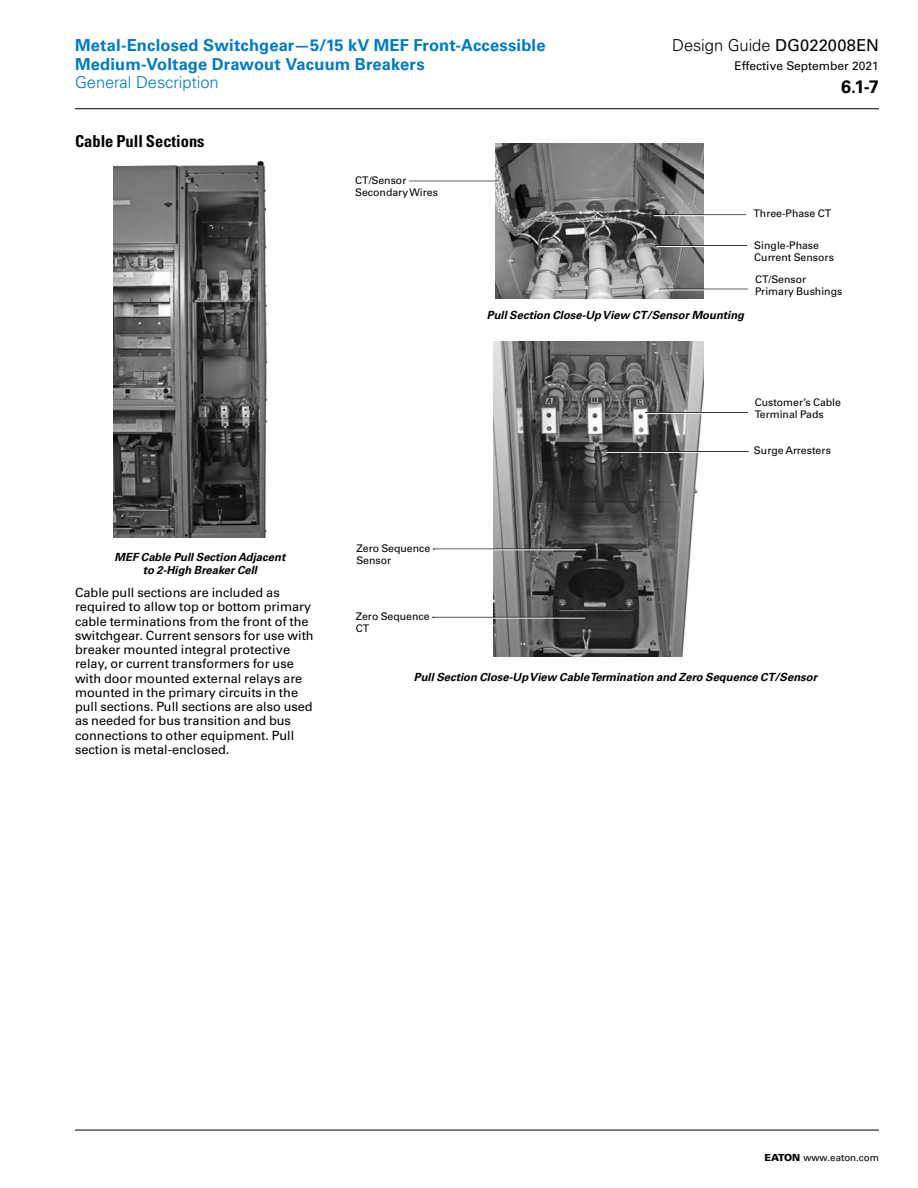
<style>
.page{position:relative;width:918px;height:1188px;background:#fff}
.page>*{position:absolute;margin:0;border:0;box-sizing:border-box;transform-origin:0 0}
.t1{font:700 18px "Univers LT Std";color:#000}
.t2{font:700 16.5px/18.8px "Univers LT Std";letter-spacing:.01em;color:#007ac2}
.t3{font:300 16.5px "Univers LT Std";letter-spacing:-.005em;color:#000}
.t4{font:300 16.5px "Univers LT Std";letter-spacing:-.005em;color:#007ac2}
.t5{font:700 condensed 16.5px "Univers LT Std";color:#000}
.t6{font:12.75px/14.2px "Univers LT Std";color:#000}
.t7{font:12px "Univers LT Std";color:#000}
.t8{font:italic 700 11.25px/12.8px "Univers LT Std";color:#000;text-align:center}
.t9{font:10.5px/12px "Univers LT Std";color:#000}
.t10{font:9.75px "Univers LT Std";color:#000}
.s1{font-weight:400}
.s2{font-weight:900}
</style>
<div class="page">
<img style="left:113px;top:160px;width:155px;height:378px">
<img style="left:495px;top:143px;width:208px;height:156px">
<hr style="left:660px;top:289px;width:88px;height:1px;background:#000">
<hr style="left:660px;top:290px;width:88px;height:1px;background:#fff">
<hr style="left:655px;top:245px;width:92px;height:1px;background:#000">
<hr style="left:657px;top:246px;width:90px;height:1px;background:#fff">
<hr style="left:654px;top:215px;width:92px;height:1px;background:#fff">
<hr style="left:409px;top:181px;width:90px;height:1px;background:#000">
<hr style="left:408px;top:182px;width:92px;height:1px;background:#fff">
<img style="left:494px;top:341px;width:210px;height:316px">
<hr style="left:645px;top:412px;width:103px;height:1px;background:#000">
<hr style="left:647px;top:413px;width:101px;height:1px;background:#fff">
<hr style="left:606px;top:451px;width:143px;height:1px;background:#000">
<hr style="left:606px;top:452px;width:143px;height:1px;background:#fff">
<hr style="left:433px;top:549px;width:153px;height:1px;background:#000">
<hr style="left:435px;top:549px;width:151px;height:1px;background:#fff">
<hr style="left:432px;top:617px;width:153px;height:1px;background:#000">
<hr style="left:435px;top:618px;width:150px;height:1px;background:#fff">
<hr style="left:75px;top:1130px;width:804px;height:1px;background:#000">
<hr style="left:75px;top:108px;width:804px;height:1px;background:#000">
<p class="t2" style="left:75px;top:36px;width:472px">Metal-Enclosed Switchgear—5/15 kV MEF Front-Accessible<br>Medium-Voltage Drawout Vacuum Breakers</p>
<p class="t4" style="left:75px;top:73px;width:145px">General Description</p>
<p class="t5" style="left:75px;top:131px;width:131px">Cable Pull Sections</p>
<p class="t9" style="left:355px;top:174px;width:84px">CT/Sensor<br>Secondary Wires</p>
<p class="t3" style="left:672px;top:35px;width:208px">Design Guide <span class="s1">DG022008EN</span></p>
<p class="t7" style="left:735px;top:59px;width:146px">Effective September 2021</p>
<h1 class="t1" style="left:841px;top:76px;width:39px">6.1-7</h1>
<p class="t9" style="left:754px;top:207px;width:79px">Three-Phase CT</p>
<p class="t9" style="left:754px;top:240px;width:81px">Single-Phase<br>Current Sensors</p>
<p class="t9" style="left:755px;top:273px;width:89px">CT/Sensor<br>Primary Bushings</p>
<p class="t8" style="left:115px;top:551px;width:172px">MEF Cable Pull Section Adjacent to 2-High Breaker Cell</p>
<p class="t6" style="left:75px;top:585px;width:240px">Cable pull sections are included as required to allow top or bottom primary cable terminations from the front of the switchgear. Current sensors for use with breaker mounted integral protective relay, or current transformers for use with door mounted external relays are mounted in the primary circuits in the pull sections. Pull sections are also used as needed for bus transition and bus connections to other equipment. Pull section is metal-enclosed.</p>
<p class="t9" style="left:356px;top:542px;width:75px">Zero Sequence<br>Sensor</p>
<p class="t9" style="left:356px;top:610px;width:75px">Zero Sequence<br>CT</p>
<p class="t8" style="left:487px;top:309px;width:259px">Pull Section Close-Up View CT/Sensor Mounting</p>
<p class="t9" style="left:755px;top:397px;width:88px">Customer’s Cable<br>Terminal Pads</p>
<p class="t9" style="left:754px;top:445px;width:79px">Surge Arresters</p>
<p class="t8" style="left:414px;top:671px;width:405px">Pull Section Close-Up View Cable Termination and Zero Sequence CT/Sensor</p>
<p class="t10" style="left:765px;top:1152px;width:116px"><span class="s2">EATON</span> www.eaton.com</p>
</div>
